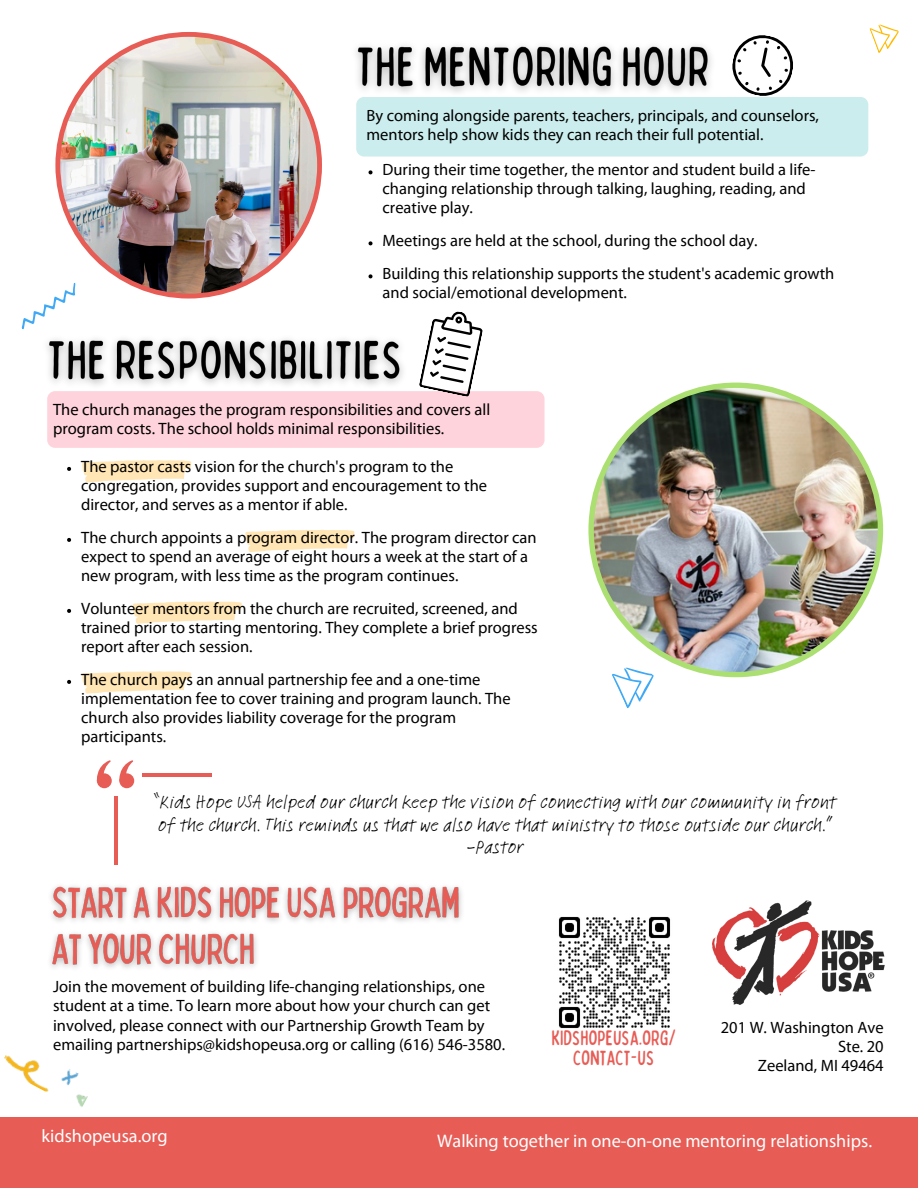
<style>
.page{position:relative;width:918px;height:1188px;background:#fff}
.page>*{position:absolute;margin:0;border:0;box-sizing:border-box;transform-origin:0 0}
.t1{font:condensed 21px/20.2px "Bobby Jones Soft";color:#e75c55;text-align:center}
.t2{font:19.5px/22.5px "Feltpen Com";color:#000;text-align:center}
.t3{font:18.3px "Myriad Pro";color:#fff}
.t4{font:16.5px/19px "Myriad Pro";color:#000}
</style>
<div class="page">
<img style="left:712px;top:901px;width:172px;height:103px">
<div style="left:47px;top:391px;width:498px;height:57px;background:#ffd3dc;border-radius:8px"></div>
<svg style="left:732px;top:35px;width:61px;height:61px"></svg>
<div style="left:356px;top:97px;width:512px;height:60px;background:#cbeded;border-radius:8px"></div>
<svg style="left:419px;top:311px;width:64px;height:86px"></svg>
<img style="left:588px;top:383px;width:295px;height:294px">
<img style="left:4px;top:1055px;width:84px;height:52px">
<svg style="left:610px;top:655px;width:54px;height:54px"></svg>
<div style="left:119px;top:773px;width:15px;height:15px;background:#e75c55;border-radius:50%"></div>
<svg style="left:119px;top:760px;width:15px;height:26px"></svg>
<div style="left:97px;top:773px;width:15px;height:15px;background:#e75c55;border-radius:50%"></div>
<svg style="left:96px;top:760px;width:15px;height:26px"></svg>
<hr style="left:114px;top:796px;width:3px;height:69px;background:#e75c55">
<hr style="left:142px;top:773px;width:69px;height:3px;background:#e75c55">
<img style="left:55px;top:32px;width:267px;height:267px">
<svg style="left:245px;top:530px;width:109px;height:22px"></svg>
<svg style="left:82px;top:460px;width:109px;height:23px"></svg>
<svg style="left:133px;top:601px;width:109px;height:23px"></svg>
<svg style="left:82px;top:671px;width:109px;height:23px"></svg>
<svg style="left:67px;top:467px;width:4px;height:4px"></svg>
<svg style="left:67px;top:538px;width:4px;height:4px"></svg>
<svg style="left:67px;top:609px;width:4px;height:4px"></svg>
<svg style="left:67px;top:680px;width:4px;height:4px"></svg>
<svg style="left:869px;top:24px;width:30px;height:29px"></svg>
<svg style="left:21px;top:282px;width:61px;height:48px"></svg>
<div style="left:0;top:1117px;width:918px;height:71px;background:#e75c55"></div>
<img style="left:558px;top:916px;width:113px;height:113px">
<img style="left:34px;top:325px;width:369px;height:70px">
<img style="left:50px;top:885px;width:412px;height:83px">
<img style="left:356px;top:45px;width:355px;height:56px">
<svg style="left:369px;top:170px;width:4px;height:4px"></svg>
<svg style="left:369px;top:241px;width:4px;height:4px"></svg>
<svg style="left:369px;top:274px;width:4px;height:4px"></svg>
<p class="t4" style="left:367px;top:107px;width:454px">By coming alongside parents, teachers, principals, and counselors, mentors help show kids they can reach their full potential.</p>
<p class="t4" style="left:383px;top:162px;width:434px">During their time together, the mentor and student build a life&shy;changing relationship through talking, laughing, reading, and creative play.</p>
<p class="t4" style="left:383px;top:233px;width:377px">Meetings are held at the school, during the school day.</p>
<p class="t4" style="left:383px;top:266px;width:453px">Building this relationship supports the student's academic growth and social/emotional development.</p>
<p class="t4" style="left:53px;top:401px;width:439px">The church manages the program responsibilities and covers all program costs. The school holds minimal responsibilities.</p>
<p class="t4" style="left:81px;top:458px;width:407px">The pastor casts vision for the church's program to the congregation, provides support and encouragement to the director, and serves as a mentor if able.</p>
<p class="t4" style="left:81px;top:529px;width:457px">The church appoints a program director. The program director can expect to spend an average of eight hours a week at the start of a new program, with less time as the program continues.</p>
<p class="t4" style="left:81px;top:600px;width:458px">Volunteer mentors from the church are recruited, screened, and trained prior to starting mentoring. They complete a brief progress report after each session.</p>
<p class="t4" style="left:81px;top:671px;width:431px">The church pays an annual partnership fee and a one-time implementation fee to cover training and program launch. The church also provides liability coverage for the program participants.</p>
<p class="t2" style="left:154px;top:791px;width:684px">“Kids Hope USA helped our church keep the vision of connecting with our community in front of the church. This reminds us that we also have that ministry to those outside our church.” -Pastor</p>
<p class="t4" style="left:53px;top:979px;width:454px">Join the movement of building life-changing relationships, one student at a time. To learn more about how your church can get involved, please connect with our Partnership Growth Team by emailing partnerships@kidshopeusa.org or calling (616) 546-3580.</p>
<p class="t1" style="left:551px;top:1027px;width:126px">KIDSHOPEUSA.ORG/<br>CONTACT-US</p>
<p class="t4" style="left:721px;top:1020px;width:164px">201 W. Washington Ave</p>
<p class="t4" style="left:838px;top:1039px;width:47px">Ste. 20</p>
<p class="t4" style="left:758px;top:1058px;width:127px">Zeeland, MI 49464</p>
<p class="t3" style="left:42px;top:1128px;width:128px">kidshopeusa.org</p>
<p class="t3" style="left:437px;top:1133px;width:437px">Walking together in one-on-one mentoring relationships.</p>
</div>
